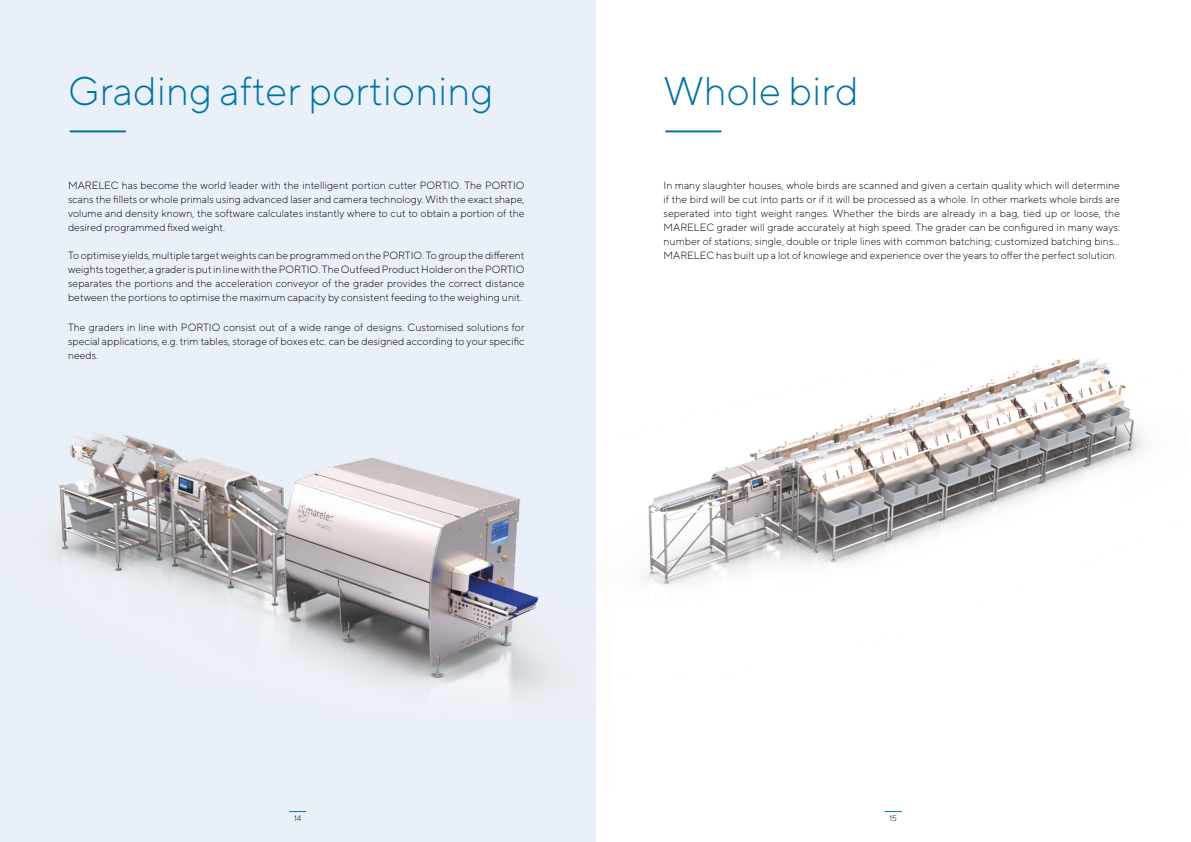
<style>
.page{position:relative;width:1191px;height:842px;background:#fff}
.page>*{position:absolute;margin:0;border:0;box-sizing:border-box;transform-origin:0 0}
.t1{font:300 40px "TT Norms";color:#0074a6}
.t2{font:300 10.5px/14px "TT Norms";color:#000;text-align:justify}
.t3{font:300 8px "TT Norms";color:#000}
</style>
<div class="page">
<div style="left:0;top:0;width:595px;height:842px;background:#eaf0f7"></div>
<hr style="left:666px;top:130px;width:54px;height:2px;background:#0074a6">
<hr style="left:70px;top:130px;width:55px;height:2px;background:#0074a6">
<img style="left:54px;top:432px;width:542px;height:354px">
<img style="left:583px;top:333px;width:562px;height:371px">
<svg style="left:884px;top:811px;width:17px;height:1px"></svg>
<svg style="left:289px;top:811px;width:17px;height:1px"></svg>
<h1 class="t1" style="left:68px;top:66px;width:427px">Grading after portioning</h1>
<p class="t2" style="left:68px;top:178px;width:458px">MARELEC has become the world leader with the intelligent portion cutter PORTIO. The PORTIO scans the fillets or whole primals using advanced laser and camera technology. With the exact shape, volume and density known, the software calculates instantly where to cut to obtain a portion of the desired programmed fixed weight.</p>
<p class="t2" style="left:68px;top:248px;width:458px">To optimise yields, multiple target weights can be programmed on the PORTIO. To group the different weights together, a grader is put in line with the PORTIO. The Outfeed Product Holder on the PORTIO separates the portions and the acceleration conveyor of the grader provides the correct distance between the portions to optimise the maximum capacity by consistent feeding to the weighing unit.</p>
<p class="t2" style="left:68px;top:320px;width:458px">The graders in line with PORTIO consist out of a wide range of designs. Customised solutions for special applications, e.g. trim tables, storage of boxes etc. can be designed according to your specific needs.</p>
<h1 class="t1" style="left:663px;top:66px;width:197px">Whole bird</h1>
<p class="t2" style="left:663px;top:178px;width:458px">In many slaughter houses, whole birds are scanned and given a certain quality which will determine if the bird will be cut into parts or if it will be processed as a whole. In other markets whole birds are seperated into tight weight ranges. Whether the birds are already in a bag, tied up or loose, the MARELEC grader will grade accurately at high speed. The grader can be configured in many ways: number of stations; single, double or triple lines with common batching; customized batching bins...<br>MARELEC has built up a lot of knowlege and experience over the years to offer the perfect solution.</p>
<p class="t3" style="left:294px;top:814px;width:9px">14</p>
<p class="t3" style="left:889px;top:814px;width:9px">15</p>
</div>
